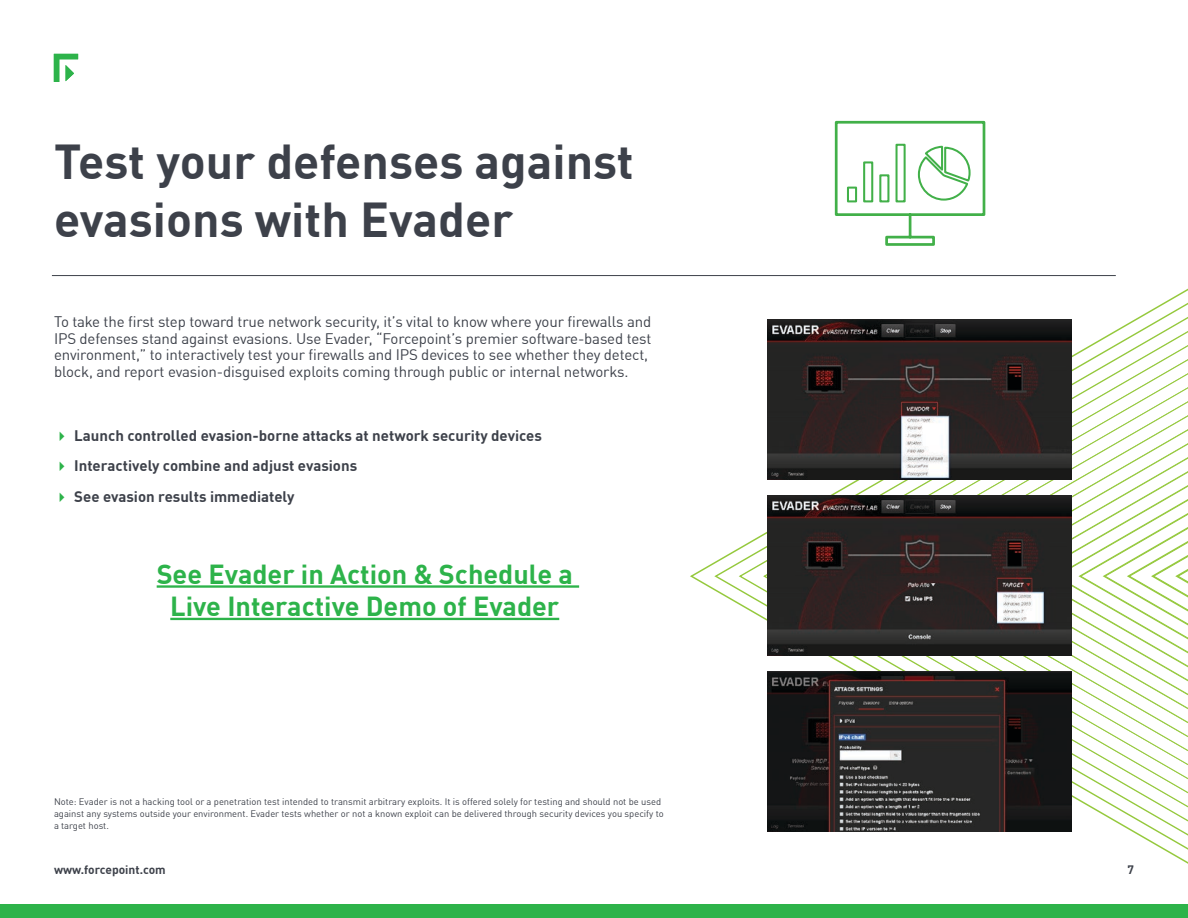
<style>
.page{position:relative;width:1188px;height:918px;background:#fff}
.page>*{position:absolute;margin:0;border:0;box-sizing:border-box;transform-origin:0 0}
.t1{font:700 48px/57.6px "DIN Offc Pro";color:#3d414a}
.t2{font:700 27px/32.4px "DIN Offc Pro";color:#2db34a;text-align:center}
.t3{font:15px/16.5px "DIN Offc Pro";letter-spacing:-.01em;color:#3d414a}
.t4{font:700 15px/30.8px "DIN Offc Pro";color:#3d414a}
.t5{font:700 12px "DIN Offc Pro";color:#3d414a}
.t6{font:9.3px/12px "DIN Offc Pro";color:#3d414a}
</style>
<div class="page">
<div style="left:0;top:904px;width:1188px;height:14px;background:#2db34a"></div>
<svg style="left:690px;top:276px;width:498px;height:588px"></svg>
<hr style="left:157px;top:585px;width:422px;height:3px;background:#2db34a">
<hr style="left:170px;top:618px;width:389px;height:2px;background:#2db34a">
<hr style="left:52px;top:275px;width:1064px;height:1px;background:#3d414a">
<svg style="left:54px;top:54px;width:24px;height:28px"></svg>
<img style="left:768px;top:319px;width:304px;height:160px">
<img style="left:767px;top:495px;width:304px;height:160px">
<img style="left:767px;top:672px;width:304px;height:160px">
<svg style="left:834px;top:120px;width:152px;height:126px"></svg>
<h1 class="t1" style="left:54px;top:130px;width:581px">Test your defenses against evasions with Evader</h1>
<p class="t3" style="left:54px;top:313px;width:599px">To take the first step toward true network security, it’s vital to know where your firewalls and IPS defenses stand against evasions. Use Evader, “Forcepoint’s premier software-based test environment,” to interactively test your firewalls and IPS devices to see whether they detect, block, and report evasion-disguised exploits coming through public or internal networks.</p>
<p class="t4" style="left:74px;top:419px;width:469px">Launch controlled evasion-borne attacks at network security devices<br>Interactively combine and adjust evasions<br>See evasion results immediately</p>
<h2 class="t2" style="left:157px;top:556px;width:418px">See Evader in Action &amp; Schedule a<br>Live Interactive Demo of Evader</h2>
<p class="t6" style="left:54px;top:795px;width:611px">Note: Evader is not a hacking tool or a penetration test intended to transmit arbitrary exploits. It is offered solely for testing and should not be used against any systems outside your environment. Evader tests whether or not a known exploit can be delivered through security devices you specify to a target host.</p>
<p class="t5" style="left:54px;top:861px;width:113px">www.forcepoint.com</p>
<p class="t5" style="left:1127px;top:861px;width:8px">7</p>
</div>
